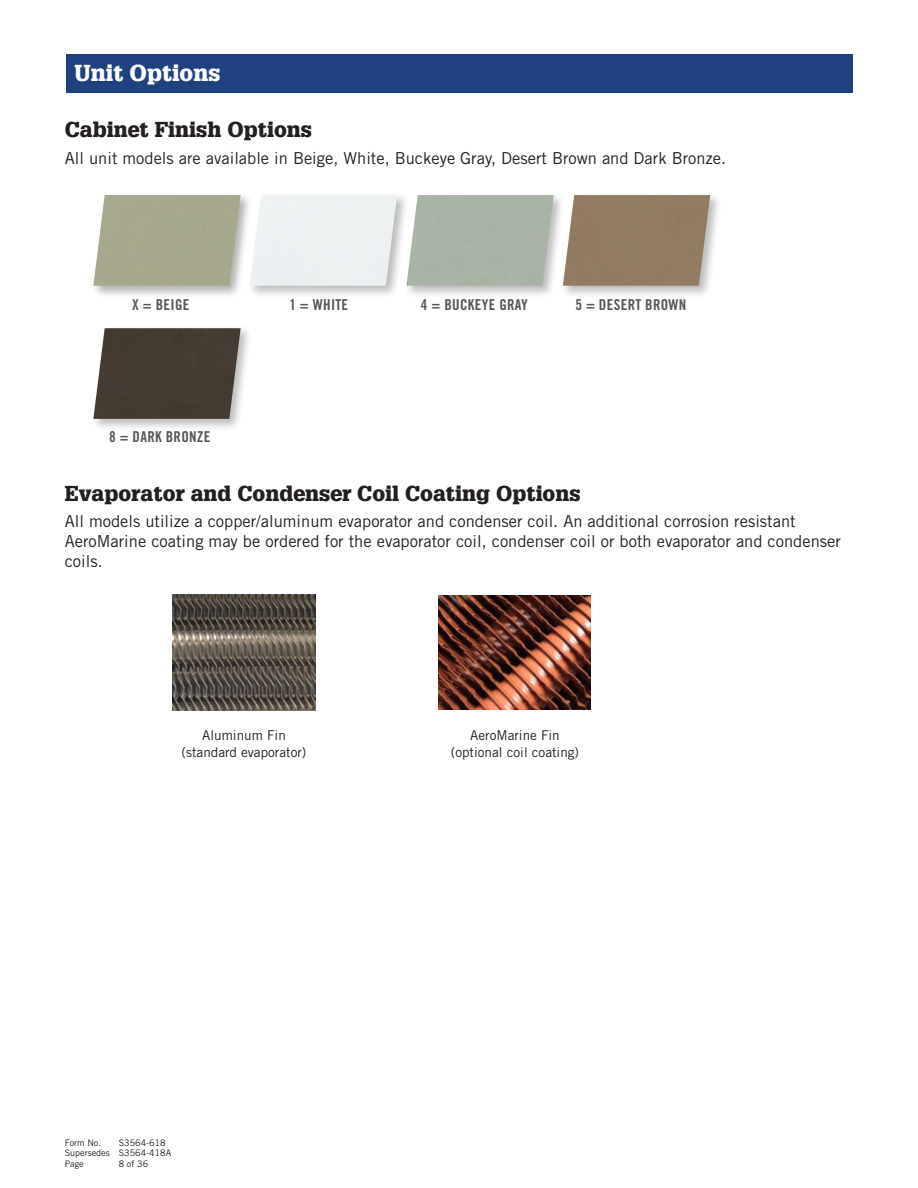
<style>
.page{position:relative;width:918px;height:1188px;background:#fff}
.page>*{position:absolute;margin:0;border:0;box-sizing:border-box;transform-origin:0 0}
.t1{font:900 22.5px "Glypha 75";color:#fff}
.t2{font:900 21px "Glypha 75";color:#231f20}
.t3{font:16.5px/19.8px "Trade Gothic LT Std";color:#231f20}
.t4{font:15px "Trade Gothic LT Std Bd Cn 20";letter-spacing:.02em;color:#57585a}
.t5{font:13.5px "Trade Gothic LT Std";color:#231f20}
.t6{font:9px/10.5px "Trade Gothic LT Std";color:#231f20}
</style>
<div class="page">
<div style="left:66px;top:54px;width:787px;height:39px;background:#20417f"></div>
<img style="left:173px;top:595px;width:142px;height:115px">
<img style="left:439px;top:595px;width:152px;height:115px">
<div style="left:91px;top:192px;width:162px;height:106px;background:#231f20;opacity:.35"></div>
<img style="left:93px;top:195px;width:148px;height:91px">
<div style="left:247px;top:192px;width:162px;height:106px;background:#231f20;opacity:.3"></div>
<img style="left:250px;top:195px;width:147px;height:91px">
<div style="left:404px;top:192px;width:162px;height:106px;background:#231f20;opacity:.3"></div>
<img style="left:406px;top:195px;width:148px;height:91px">
<div style="left:560px;top:192px;width:162px;height:106px;background:#231f20;opacity:.3"></div>
<img style="left:563px;top:195px;width:147px;height:91px">
<div style="left:91px;top:325px;width:162px;height:107px;background:#231f20;opacity:.3"></div>
<img style="left:93px;top:328px;width:148px;height:91px">
<p class="t1" style="left:75px;top:59px;width:147px">Unit Options</p>
<p class="t2" style="left:65px;top:117px;width:249px">Cabinet Finish Options</p>
<p class="t3" style="left:65px;top:148px;width:663px">All unit models are available in Beige, White, Buckeye Gray, Desert Brown and Dark Bronze.</p>
<p class="t4" style="left:132px;top:295px;width:59px">X = BEIGE</p>
<p class="t4" style="left:289px;top:295px;width:60px">1 = WHITE</p>
<p class="t4" style="left:575px;top:295px;width:112px">5 = DESERT BROWN</p>
<p class="t4" style="left:421px;top:295px;width:108px">4 = BUCKEYE GRAY</p>
<p class="t4" style="left:109px;top:427px;width:103px">8 = DARK BRONZE</p>
<p class="t2" style="left:65px;top:480px;width:518px">Evaporator and Condenser Coil Coating Options</p>
<p class="t3" style="left:65px;top:511px;width:778px">All models utilize a copper/aluminum evaporator and condenser coil. An additional corrosion resistant<br>AeroMarine coating may be ordered for the evaporator coil, condenser coil or both evaporator and condenser coils.</p>
<p class="t5" style="left:202px;top:727px;width:85px">Aluminum Fin</p>
<p class="t5" style="left:182px;top:744px;width:126px">(standard evaporator)</p>
<p class="t5" style="left:470px;top:727px;width:91px">AeroMarine Fin</p>
<p class="t5" style="left:451px;top:744px;width:130px">(optional coil coating)</p>
<p class="t6" style="left:65px;top:1137px;width:108px;text-indent:54px">S3564-618<br>Supersedes S3564-418A<br>Page</p>
<p class="t6" style="left:65px;top:1137px;width:38px">Form No.</p>
<p class="t6" style="left:119px;top:1158px;width:31px">8 of 36</p>
</div>
